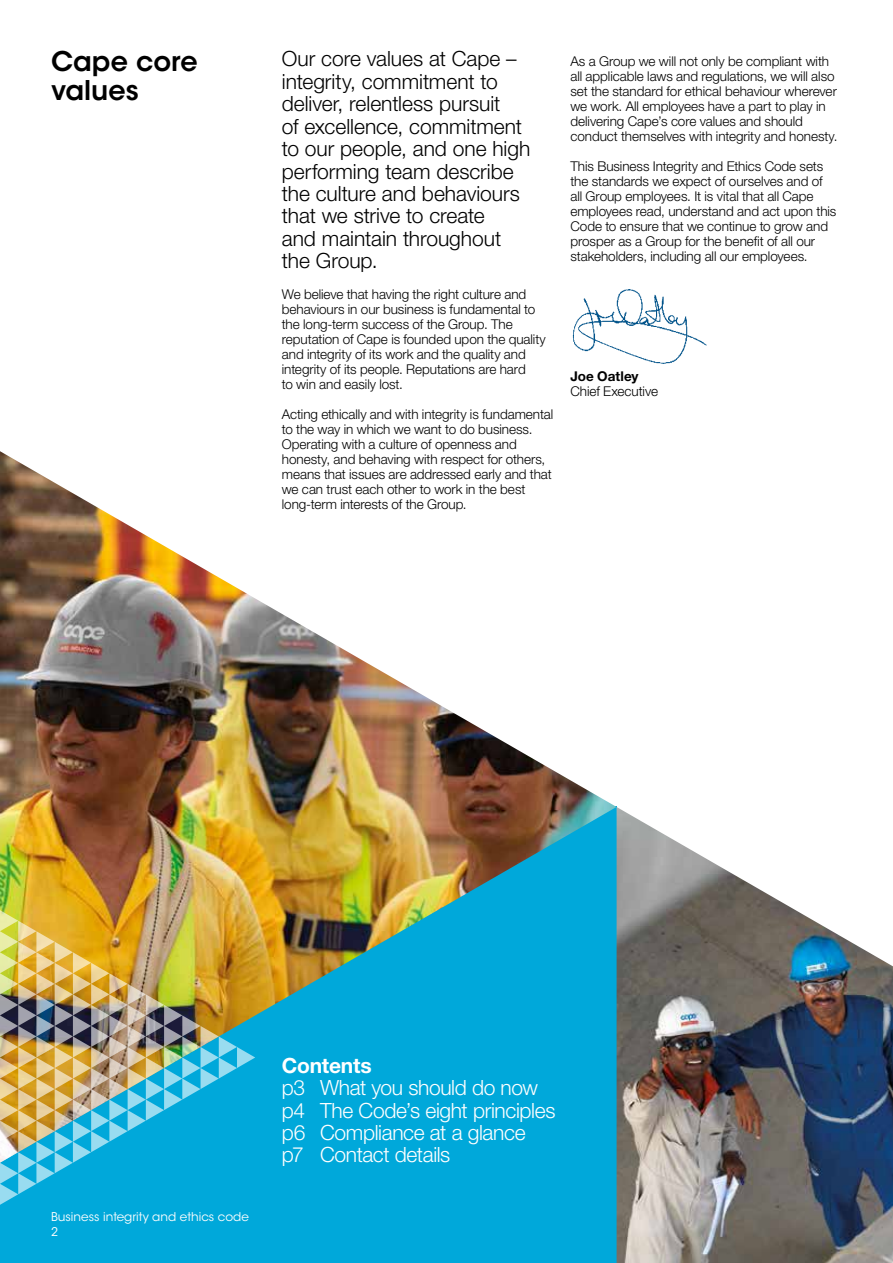
<style>
.page{position:relative;width:893px;height:1263px;background:#fff}
.page>*{position:absolute;margin:0;border:0;box-sizing:border-box;transform-origin:0 0}
.t1{font:600 27px/28.5px "ITC Avant Garde Std";color:#000}
.t2{font:300 21px/22.5px "Helvetica Neue LT Std";color:#000}
.t3{font:300 21px/22.5px "Helvetica Neue LT Std";letter-spacing:-.015em;color:#fff}
.t4{font:700 21px "Helvetica Neue LT Std";letter-spacing:-.01em;color:#fff}
.t5{font:300 13.5px/15px "Helvetica Neue LT Std";letter-spacing:-.005em;color:#000}
.t6{font:700 13.5px "Helvetica Neue LT Std";color:#000}
.t7{font:12px/15px "ITC Avant Garde Std";color:#fff}
</style>
<div class="page">
<div style="left:0;top:807px;width:617px;height:456px;background:#00a8da"></div>
<img style="left:0;top:451px;width:617px;height:712px">
<img style="left:617px;top:807px;width:276px;height:456px">
<img style="left:0;top:910px;width:255px;height:295px">
<img style="left:572px;top:289px;width:135px;height:75px">
<h1 class="t1" style="left:51px;top:47px;width:148px">Cape core values</h1>
<p class="t2" style="left:282px;top:47px;width:250px">Our core values at Cape – integrity, commitment to deliver, relentless pursuit<br>of excellence, commitment to our people, and one high performing team describe the culture and behaviours that we strive to create<br>and maintain throughout the Group.</p>
<p class="t5" style="left:282px;top:286px;width:265px">We believe that having the right culture and behaviours in our business is fundamental to the long-term success of the Group. The reputation of Cape is founded upon the quality and integrity of its work and the quality and integrity of its people. Reputations are hard<br>to win and easily lost.</p>
<p class="t5" style="left:282px;top:406px;width:273px">Acting ethically and with integrity is fundamental to the way in which we want to do business.<br>Operating with a culture of openness and honesty, and behaving with respect for others, means that issues are addressed early and that we can trust each other to work in the best long-term interests of the Group.</p>
<p class="t5" style="left:570px;top:54px;width:269px">As a Group we will not only be compliant with all applicable laws and regulations, we will also set the standard for ethical behaviour wherever we work. All employees have a part to play in delivering Cape’s core values and should conduct themselves with integrity and honesty.</p>
<p class="t5" style="left:570px;top:159px;width:268px">This Business Integrity and Ethics Code sets the standards we expect of ourselves and of all Group employees. It is vital that all Cape employees read, understand and act upon this Code to ensure that we continue to grow and prosper as a Group for the benefit of all our stakeholders, including all our employees.</p>
<p class="t6" style="left:570px;top:368px;width:70px">Joe Oatley</p>
<p class="t5" style="left:570px;top:384px;width:89px">Chief Executive</p>
<p class="t7" style="left:51px;top:1209px;width:199px">Business integrity and ethics code<br>2</p>
<h2 class="t4" style="left:282px;top:1052px;width:91px">Contents</h2>
<h2 class="t3" style="left:282px;top:1076px;width:275px">p3 What you should do now p4 The Code’s eight principles p6 Compliance at a glance<br>p7 Contact details</h2>
</div>
